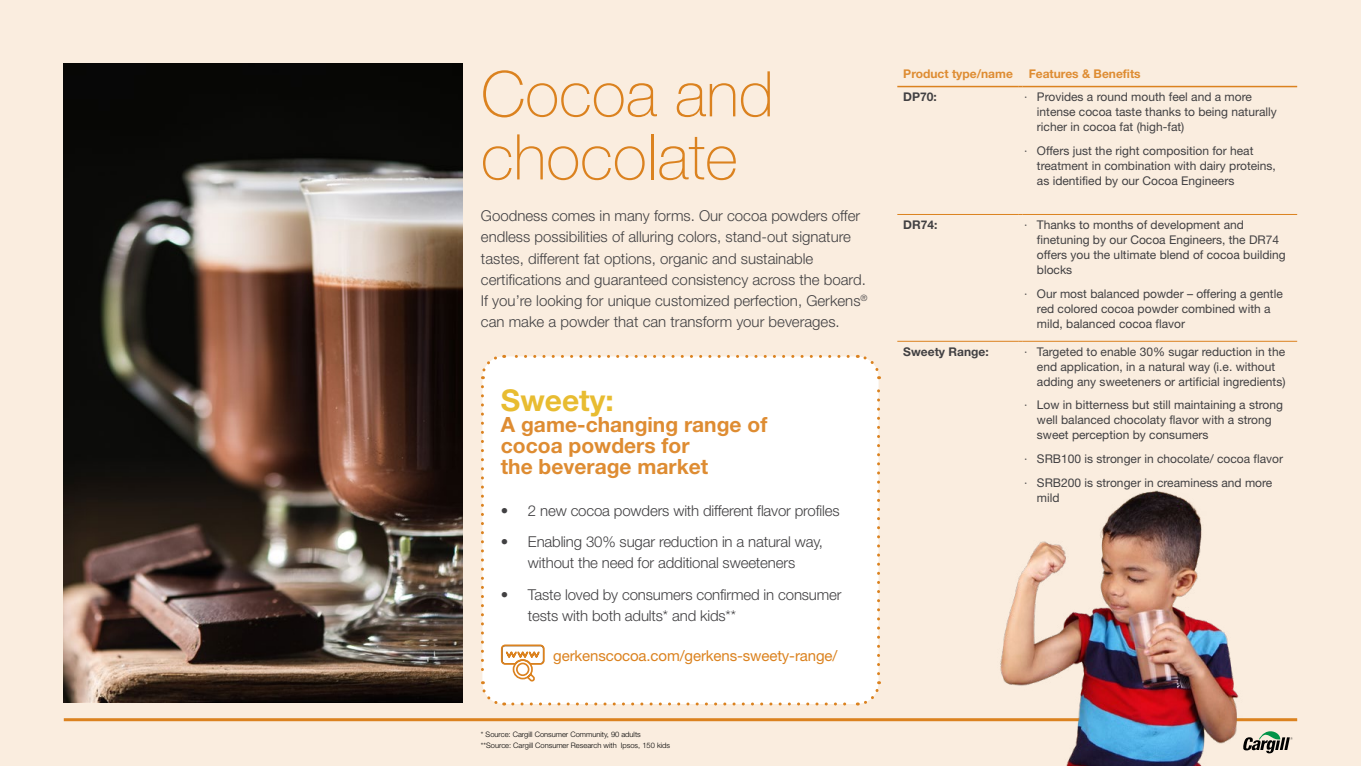
<style>
.page{position:relative;width:1361px;height:766px;background:#fff}
.page>*{position:absolute;margin:0;border:0;box-sizing:border-box;transform-origin:0 0}
.t1{font:100 63px/63px "Helvetica Neue LT Std";color:#db821f}
.t2{font:700 30px "Helvetica Neue LT Std";color:#e8bc31}
.t3{font:700 21px/21px "Helvetica Neue LT Std";color:#de8c32}
.t4{font:300 15px/21px "Helvetica Neue LT Std";color:#414042}
.t5{font:15px "Helvetica Neue LT Std";letter-spacing:-.01em;color:#db821f}
.t6{font:12px/15px "Helvetica Neue LT Std";color:#414042}
.t7{font:700 12px "Helvetica Neue LT Std";color:#de8c32}
.t8{font:700 12px "Helvetica Neue LT Std";color:#414042}
.t9{font:300 7.5px/11.2px "Helvetica Neue LT Std";color:#000}
.s1{font-weight:300}
</style>
<div class="page">
<div style="left:0;top:0;width:1361px;height:765px;background:#faeddf"></div>
<hr style="left:64px;top:718px;width:1233px;height:3px;background:#db821f">
<img style="left:64px;top:64px;width:399px;height:638px">
<hr style="left:897px;top:214px;width:121px;height:1px;background:#db821f">
<hr style="left:1022px;top:214px;width:275px;height:1px;background:#db821f">
<hr style="left:897px;top:341px;width:121px;height:1px;background:#db821f">
<hr style="left:1022px;top:341px;width:275px;height:1px;background:#db821f">
<hr style="left:897px;top:86px;width:121px;height:1px;background:#db821f">
<hr style="left:1022px;top:86px;width:275px;height:1px;background:#db821f">
<div style="left:481px;top:354px;width:400px;height:352px;background:#fff"></div>
<img style="left:853px;top:462px;width:445px;height:303px">
<h1 class="t1" style="left:481px;top:62px;width:294px">Cocoa and chocolate</h1>
<p class="t4" style="left:481px;top:205px;width:388px">Goodness comes in many forms. Our cocoa powders offer endless possibilities of alluring colors, stand-out signature tastes, different fat options, organic and sustainable certifications and guaranteed consistency across the board.<br>If you’re looking for unique customized perfection, Gerkens<sup>® </sup>can make a powder that can transform your beverages.</p>
<h2 class="t2" style="left:501px;top:381px;width:114px">Sweety:</h2>
<h3 class="t3" style="left:501px;top:413px;width:268px">A game-changing range of cocoa powders for<br>the beverage market</h3>
<p class="t4" style="left:501px;top:499px;width:340px">• 2 new cocoa powders with different flavor profiles</p>
<p class="t4" style="left:501px;top:531px;width:324px;text-align:center">• Enabling 30% sugar reduction in a natural way, without the need for additional sweeteners</p>
<p class="t4" style="left:528px;top:583px;width:315px;text-indent:-27px">• Taste loved by consumers confirmed in consumer tests with both adults* and kids**</p>
<p class="t5" style="left:553px;top:646px;width:286px">gerkenscocoa.com/gerkens-sweety-range/</p>
<p class="t9" style="left:481px;top:728px;width:191px">* Source: Cargill Consumer Community, 90 adults **Source: Cargill Consumer Research with Ipsos, 150 kids</p>
<p class="t7" style="left:903px;top:67px;width:111px">Product type/name</p>
<p class="t7" style="left:1028px;top:67px;width:114px">Features &amp; Benefits</p>
<p class="t8" style="left:903px;top:89px;width:35px">DP70:</p>
<p class="t6" style="left:1037px;top:89px;width:241px;text-indent:-13px"><span class="s1">∙</span> Provides a round mouth feel and a more intense cocoa taste thanks to being naturally richer in cocoa fat (high-fat)</p>
<p class="t6" style="left:1037px;top:143px;width:240px;text-indent:-13px"><span class="s1">∙</span> Offers just the right composition for heat treatment in combination with dairy proteins, as identified by our Cocoa Engineers</p>
<p class="t8" style="left:903px;top:217px;width:36px">DR74:</p>
<p class="t6" style="left:1037px;top:217px;width:250px;text-indent:-13px"><span class="s1">∙</span> Thanks to months of development and finetuning by our Cocoa Engineers, the DR74 offers you the ultimate blend of cocoa building blocks</p>
<p class="t6" style="left:1037px;top:285px;width:247px;text-indent:-13px"><span class="s1">∙</span> Our most balanced powder – offering a gentle red colored cocoa powder combined with a mild, balanced cocoa flavor</p>
<p class="t8" style="left:903px;top:344px;width:87px">Sweety Range:</p>
<p class="t6" style="left:1037px;top:344px;width:250px;text-indent:-13px"><span class="s1">∙</span> Targeted to enable 30% sugar reduction in the end application, in a natural way (i.e. without adding any sweeteners or artificial ingredients)</p>
<p class="t6" style="left:1037px;top:397px;width:248px;text-indent:-13px"><span class="s1">∙</span> Low in bitterness but still maintaining a strong well balanced chocolaty flavor with a strong sweet perception by consumers</p>
<p class="t6" style="left:1024px;top:446px;width:260px;line-height:23.5px"><span class="s1">∙</span> SRB100 is stronger in chocolate/ cocoa flavor <span class="s1">∙</span> SRB200 is stronger in creaminess and more</p>
<p class="t6" style="left:1037px;top:489px;width:24px">mild</p>
</div>
